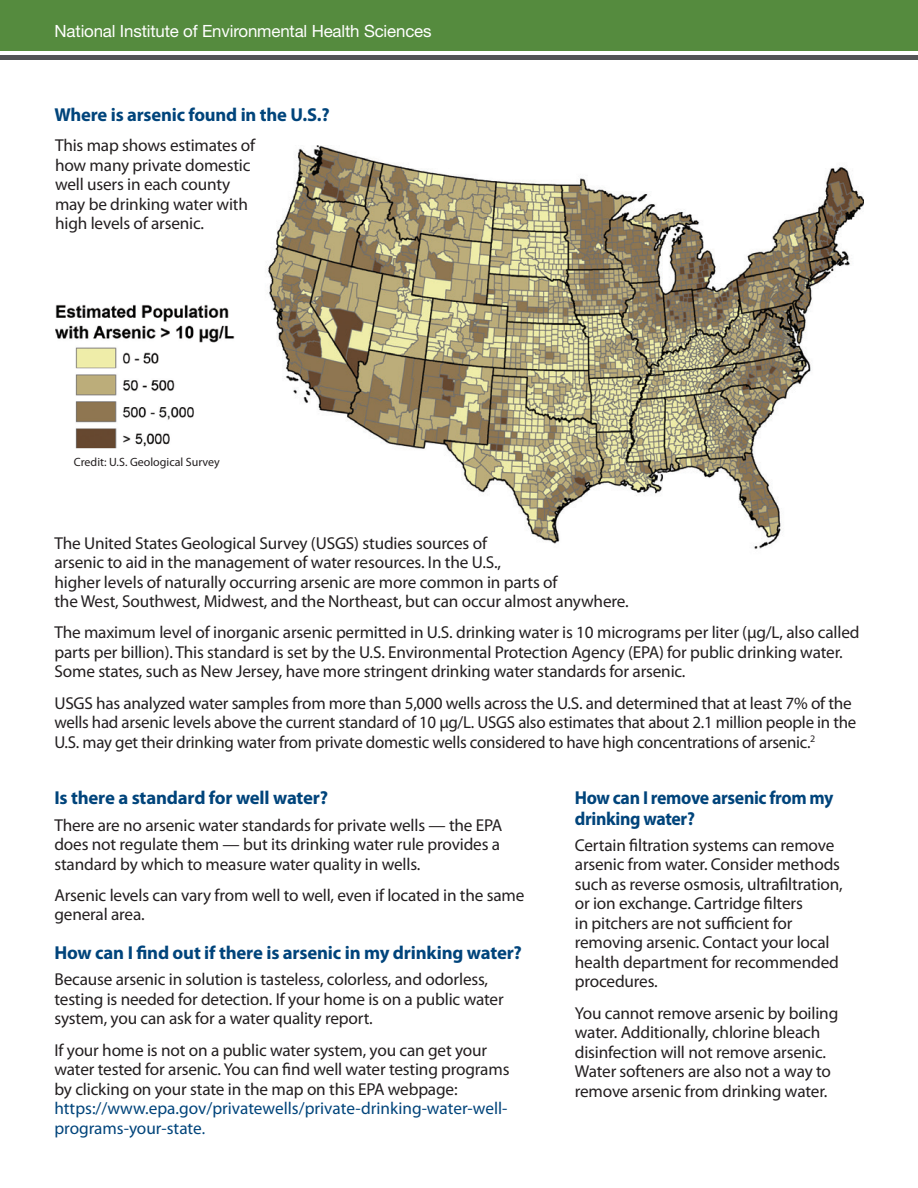
<style>
.page{position:relative;width:918px;height:1188px;background:#fff}
.page>*{position:absolute;margin:0;border:0;box-sizing:border-box;transform-origin:0 0}
.t1{font:700 18.75px "Myriad Pro";letter-spacing:-.01em;color:#00447b}
.t2{font:700 18.75px/20.2px "Myriad Pro";letter-spacing:-.01em;color:#00447b;scale:.95 1}
.Bodycopy{font:17.25px/19.5px "Myriad Pro";letter-spacing:-.01em;color:#231f20}
.t3{font:17.25px "Helvetica Neue LT Std";letter-spacing:-.01em;color:#fff}
.Bodycopy-2{font:12px "Myriad Pro";color:#231f20}
.s1{color:#00447b}
.s2{font-size:16.5px;color:#00447b}
</style>
<div class="page">
<hr style="left:0;top:55px;width:918px;height:4px;background:#535557">
<div style="left:0;top:0;width:918px;height:50px;background:#558b3e"></div>
<img style="left:268px;top:145px;width:596px;height:404px">
<img style="left:55px;top:304px;width:180px;height:144px">
<p class="t3" style="left:55px;top:20px;width:387px">National Institute of Environmental Health Sciences</p>
<h2 class="t1" style="left:54px;top:103px;width:277px">Where is arsenic found in the U.S.?</h2>
<p class="Bodycopy" style="left:55px;top:135px;width:202px">This map shows estimates of how many private domestic well users in each county may be drinking water with high levels of arsenic.</p>
<p class="Bodycopy-2" style="left:74px;top:454px;width:148px">Credit: U.S. Geological Survey</p>
<p class="Bodycopy" style="left:54px;top:533px;width:576px">The United States Geological Survey (USGS) studies sources of<br>arsenic to aid in the management of water resources. In the U.S.,<br>higher levels of naturally occurring arsenic are more common in parts of<br>the West, Southwest, Midwest, and the Northeast, but can occur almost anywhere.</p>
<p class="Bodycopy" style="left:54px;top:623px;width:807px">The maximum level of inorganic arsenic permitted in U.S. drinking water is 10 micrograms per liter (µg/L, also called parts per billion). This standard is set by the U.S. Environmental Protection Agency (EPA) for public drinking water.<br>Some states, such as New Jersey, have more stringent drinking water standards for arsenic.</p>
<p class="Bodycopy" style="left:54px;top:693px;width:803px">USGS has analyzed water samples from more than 5,000 wells across the U.S. and determined that at least 7% of the wells had arsenic levels above the current standard of 10 µg/L. USGS also estimates that about 2.1 million people in the<br>U.S. may get their drinking water from private domestic wells considered to have high concentrations of arsenic.<sup>2</sup></p>
<h2 class="t1" style="left:54px;top:786px;width:275px">Is there a standard for well water?</h2>
<p class="Bodycopy" style="left:54px;top:815px;width:449px">There are no arsenic water standards for private wells — the EPA does not regulate them — but its drinking water rule provides a standard by which to measure water quality in wells.</p>
<p class="Bodycopy" style="left:54px;top:885px;width:472px">Arsenic levels can vary from well to well, even if located in the same general area.</p>
<h2 class="t1" style="left:54px;top:941px;width:469px">How can I find out if there is arsenic in my drinking water?</h2>
<p class="Bodycopy" style="left:54px;top:970px;width:451px">Because arsenic in solution is tasteless, colorless, and odorless, testing is needed for detection. If your home is on a public water system, you can ask for a water quality report.</p>
<p class="Bodycopy" style="left:54px;top:1040px;width:457px">If your home is not on a public water system, you can get your water tested for arsenic. You can find well water testing programs by clicking on your state in the map on this EPA webpage: <span class="s1">https://www.epa.gov/privatewells/private-drinking-water-well&shy;programs-your-state</span><span class="s2">.</span></p>
<h2 class="t2" style="left:575px;top:787px;width:274px">How can I remove arsenic from my drinking water?</h2>
<p class="Bodycopy" style="left:575px;top:835px;width:270px">Certain filtration systems can remove arsenic from water. Consider methods such as reverse osmosis, ultrafiltration, or ion exchange. Cartridge filters<br>in pitchers are not sufficient for removing arsenic. Contact your local health department for recommended procedures.</p>
<p class="Bodycopy" style="left:575px;top:1003px;width:265px">You cannot remove arsenic by boiling water. Additionally, chlorine bleach disinfection will not remove arsenic.<br>Water softeners are also not a way to remove arsenic from drinking water.</p>
</div>
